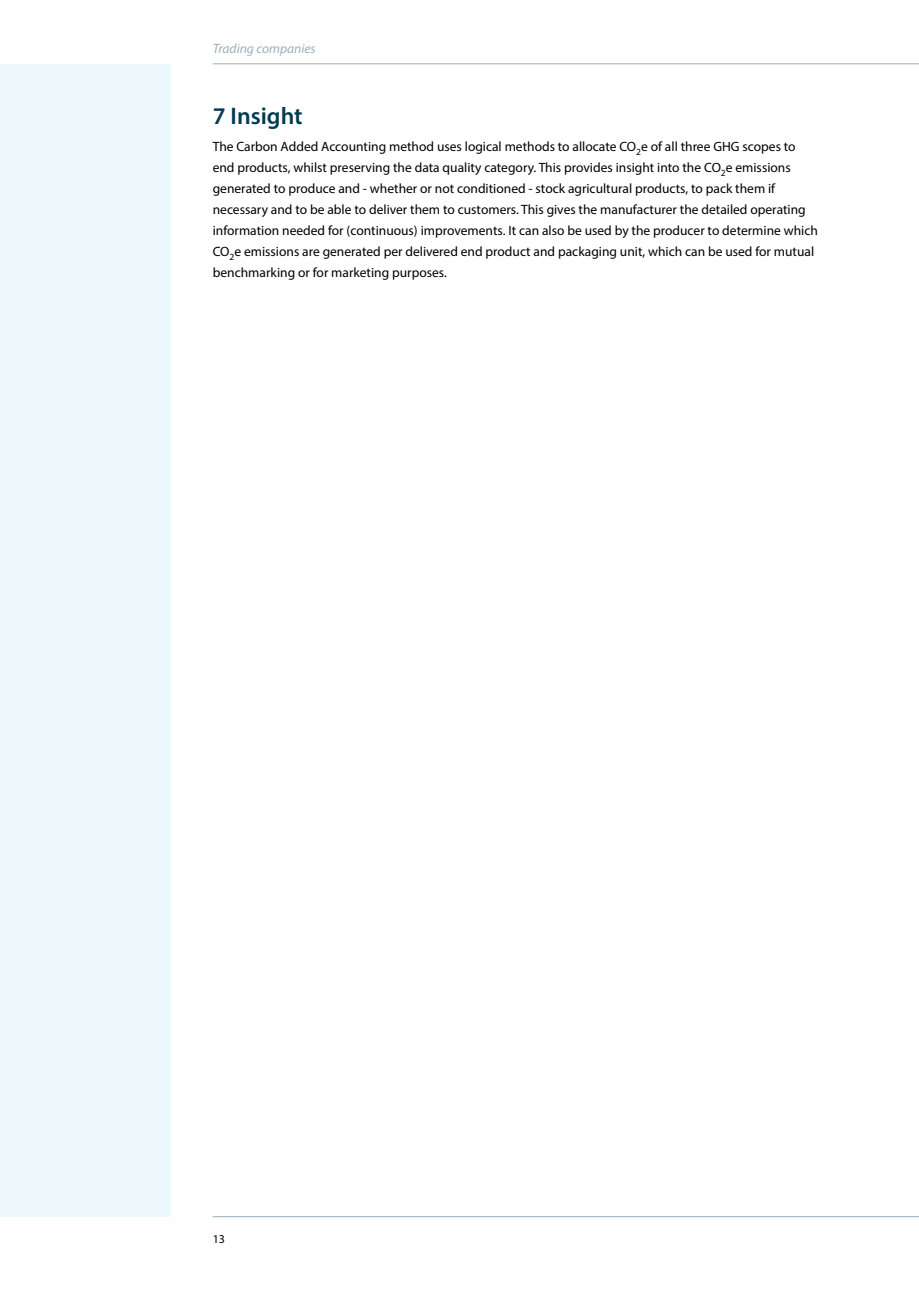
<style>
.page{position:relative;width:919px;height:1289px;background:#fff}
.page>*{position:absolute;margin:0;border:0;box-sizing:border-box;transform-origin:0 0}
.t1{font:600 24px "Myriad Pro";color:#033b54}
.t2{font:13.5px/21px "Myriad Pro";color:#000}
.t3{font:italic 13.5px "Myriad Pro";color:#9ab0bb}
.t4{font:12px "Myriad Pro";color:#000}
</style>
<div class="page">
<div style="left:0;top:64px;width:170px;height:1152px;background:#edf8fd"></div>
<hr style="left:213px;top:1216px;width:705px;height:1px;background:#9ab0bb">
<hr style="left:213px;top:63px;width:705px;height:1px;background:#9ab0bb">
<p class="t3" style="left:213px;top:40px;width:104px">Trading companies</p>
<h1 class="t1" style="left:213px;top:101px;width:91px">7 Insight</h1>
<p class="t2" style="left:213px;top:136px;width:606px">The Carbon Added Accounting method uses logical methods to allocate CO<sub>2</sub>e of all three GHG scopes to end products, whilst preserving the data quality category. This provides insight into the CO<sub>2</sub>e emissions generated to produce and - whether or not conditioned - stock agricultural products, to pack them if necessary and to be able to deliver them to customers. This gives the manufacturer the detailed operating information needed for (continuous) improvements. It can also be used by the producer to determine which CO<sub>2</sub>e emissions are generated per delivered end product and packaging unit, which can be used for mutual benchmarking or for marketing purposes.</p>
<p class="t4" style="left:213px;top:1231px;width:14px">13</p>
</div>
